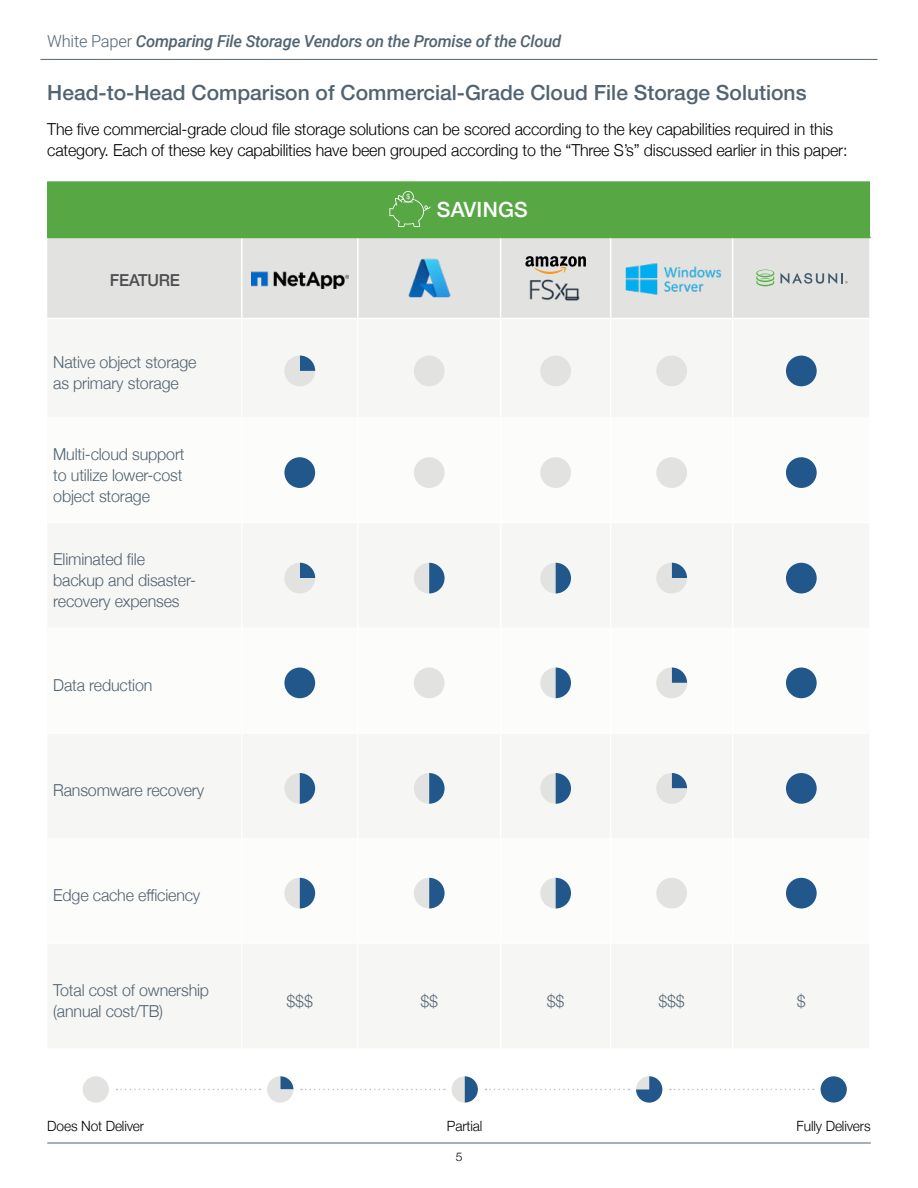
<style>
.page{position:relative;width:918px;height:1188px;background:#fff}
.page>*{position:absolute;margin:0;border:0;box-sizing:border-box;transform-origin:0 0}
.t1{font:500 21px "Helvetica Neue LT Std";color:#526370}
.t2{font:500 21px "Helvetica Neue";letter-spacing:.01em;color:#fff}
.t3{font:300 16.5px/21px "Helvetica Neue";letter-spacing:-.01em;color:#526370}
.t4{font:300 16.5px/21px "Helvetica Neue";letter-spacing:-.01em;color:#000}
.t5{font:italic 500 16.5px "Roboto";letter-spacing:-.015em;color:#526370}
.t6{font:500 16.5px "Helvetica Neue";letter-spacing:-.01em;color:#4d4d4f}
.t7{font:300 14.1px "Helvetica Neue";letter-spacing:-.01em;color:#000}
.t8{font:300 12px "Helvetica Neue";color:#000}
.s1{font-weight:300;font-style:normal}
</style>
<div class="page">
<div style="left:47px;top:182px;width:823px;height:55px;background:#58a745"></div>
<div style="left:47px;top:238px;width:822px;height:80px;background:#e2e2e1"></div>
<hr style="left:241px;top:238px;width:2px;height:80px;background:#fff">
<hr style="left:357px;top:238px;width:2px;height:80px;background:#fff">
<hr style="left:500px;top:238px;width:1px;height:80px;background:#fff">
<hr style="left:610px;top:238px;width:1px;height:80px;background:#fff">
<hr style="left:732px;top:238px;width:1px;height:80px;background:#fff">
<hr style="left:47px;top:181px;width:195px;height:2px;background:#58a745">
<hr style="left:242px;top:181px;width:116px;height:2px;background:#58a745">
<hr style="left:358px;top:181px;width:143px;height:2px;background:#58a745">
<hr style="left:501px;top:181px;width:110px;height:2px;background:#58a745">
<hr style="left:611px;top:181px;width:122px;height:2px;background:#58a745">
<hr style="left:733px;top:181px;width:137px;height:2px;background:#58a745">
<hr style="left:47px;top:237px;width:195px;height:1px;background:#58a745">
<hr style="left:242px;top:237px;width:116px;height:1px;background:#58a745">
<hr style="left:358px;top:237px;width:143px;height:1px;background:#58a745">
<hr style="left:501px;top:237px;width:110px;height:1px;background:#58a745">
<hr style="left:611px;top:237px;width:122px;height:1px;background:#58a745">
<hr style="left:733px;top:237px;width:138px;height:1px;background:#58a745">
<svg style="left:389px;top:191px;width:42px;height:36px"></svg>
<img style="left:251px;top:268px;width:98px;height:20px">
<img style="left:408px;top:256px;width:43px;height:44px">
<img style="left:622px;top:257px;width:100px;height:42px">
<svg style="left:756px;top:270px;width:18px;height:16px"></svg>
<svg style="left:780px;top:273px;width:68px;height:11px"></svg>
<svg style="left:284px;top:356px;width:31px;height:30px"></svg>
<div style="left:414px;top:356px;width:31px;height:30px;background:#e2e2e1;border-radius:50%"></div>
<div style="left:540px;top:356px;width:31px;height:30px;background:#e2e2e1;border-radius:50%"></div>
<div style="left:656px;top:356px;width:31px;height:30px;background:#e2e2e1;border-radius:50%"></div>
<div style="left:786px;top:356px;width:31px;height:30px;background:#21578a;border-radius:50%"></div>
<div style="left:284px;top:457px;width:31px;height:31px;background:#21578a;border-radius:50%"></div>
<div style="left:414px;top:457px;width:31px;height:31px;background:#e2e2e1;border-radius:50%"></div>
<div style="left:540px;top:457px;width:31px;height:31px;background:#e2e2e1;border-radius:50%"></div>
<div style="left:656px;top:457px;width:31px;height:31px;background:#e2e2e1;border-radius:50%"></div>
<div style="left:786px;top:457px;width:31px;height:31px;background:#21578a;border-radius:50%"></div>
<svg style="left:284px;top:563px;width:31px;height:31px"></svg>
<svg style="left:414px;top:563px;width:31px;height:30px"></svg>
<svg style="left:540px;top:563px;width:31px;height:30px"></svg>
<svg style="left:656px;top:563px;width:31px;height:31px"></svg>
<div style="left:786px;top:563px;width:31px;height:30px;background:#21578a;border-radius:50%"></div>
<div style="left:284px;top:668px;width:31px;height:30px;background:#21578a;border-radius:50%"></div>
<div style="left:414px;top:668px;width:31px;height:30px;background:#e2e2e1;border-radius:50%"></div>
<svg style="left:540px;top:668px;width:31px;height:30px"></svg>
<svg style="left:656px;top:667px;width:31px;height:31px"></svg>
<div style="left:786px;top:668px;width:31px;height:30px;background:#21578a;border-radius:50%"></div>
<svg style="left:284px;top:773px;width:31px;height:31px"></svg>
<svg style="left:414px;top:773px;width:31px;height:31px"></svg>
<svg style="left:540px;top:773px;width:31px;height:31px"></svg>
<svg style="left:656px;top:773px;width:31px;height:31px"></svg>
<div style="left:786px;top:773px;width:31px;height:31px;background:#21578a;border-radius:50%"></div>
<svg style="left:284px;top:878px;width:31px;height:31px"></svg>
<svg style="left:414px;top:878px;width:31px;height:31px"></svg>
<svg style="left:540px;top:878px;width:31px;height:31px"></svg>
<div style="left:656px;top:878px;width:31px;height:31px;background:#e2e2e1;border-radius:50%"></div>
<div style="left:786px;top:878px;width:31px;height:31px;background:#21578a;border-radius:50%"></div>
<div style="left:83px;top:1076px;width:26px;height:27px;background:#e2e2e1;border-radius:50%"></div>
<svg style="left:267px;top:1076px;width:26px;height:27px"></svg>
<svg style="left:452px;top:1076px;width:26px;height:27px"></svg>
<svg style="left:636px;top:1076px;width:26px;height:27px"></svg>
<div style="left:821px;top:1076px;width:26px;height:27px;background:#21578a;border-radius:50%"></div>
<svg style="left:117px;top:1089px;width:144px;height:1px"></svg>
<svg style="left:301px;top:1089px;width:144px;height:1px"></svg>
<svg style="left:485px;top:1089px;width:144px;height:1px"></svg>
<svg style="left:670px;top:1089px;width:144px;height:1px"></svg>
<img style="left:526px;top:277px;width:59px;height:24px">
<svg style="left:525px;top:256px;width:61px;height:18px"></svg>
<hr style="left:40px;top:59px;width:838px;height:1px;background:#526370">
<hr style="left:47px;top:1143px;width:824px;height:1px;background:#526370">
<p class="t5" style="left:47px;top:30px;width:516px"><span class="s1">White Paper</span> Comparing File Storage Vendors on the Promise of the Cloud</p>
<p class="t1" style="left:47px;top:80px;width:761px">Head-to-Head Comparison of Commercial-Grade Cloud File Storage Solutions</p>
<p class="t4" style="left:47px;top:117px;width:802px">The five commercial-grade cloud file storage solutions can be scored according to the key capabilities required in this category. Each of these key capabilities have been grouped according to the “Three S’s” discussed earlier in this paper:</p>
<p class="t6" style="left:110px;top:267px;width:72px">FEATURE</p>
<p class="t3" style="left:53px;top:351px;width:145px">Native object storage as primary storage</p>
<p class="t3" style="left:53px;top:442px;width:133px">Multi-cloud support to utilize lower-cost object storage</p>
<p class="t3" style="left:53px;top:548px;width:144px">Eliminated file backup and disaster&shy;recovery expenses</p>
<p class="t3" style="left:53px;top:673px;width:101px">Data reduction</p>
<p class="t3" style="left:53px;top:779px;width:152px">Ransomware recovery</p>
<p class="t3" style="left:53px;top:884px;width:149px">Edge cache efficiency</p>
<p class="t2" style="left:437px;top:192px;width:92px">SAVINGS</p>
<p class="t3" style="left:53px;top:979px;width:157px">Total cost of ownership (annual cost/TB)</p>
<p class="t3" style="left:287px;top:989px;width:28px">$$$</p>
<p class="t3" style="left:420px;top:989px;width:19px">$$</p>
<p class="t3" style="left:547px;top:989px;width:19px">$$</p>
<p class="t3" style="left:658px;top:989px;width:28px">$$$</p>
<p class="t3" style="left:797px;top:989px;width:10px">$</p>
<p class="t7" style="left:47px;top:1114px;width:98px">Does Not Deliver</p>
<p class="t7" style="left:447px;top:1114px;width:37px">Partial</p>
<p class="t7" style="left:797px;top:1114px;width:76px">Fully Delivers</p>
<p class="t8" style="left:456px;top:1147px;width:8px">5</p>
</div>
